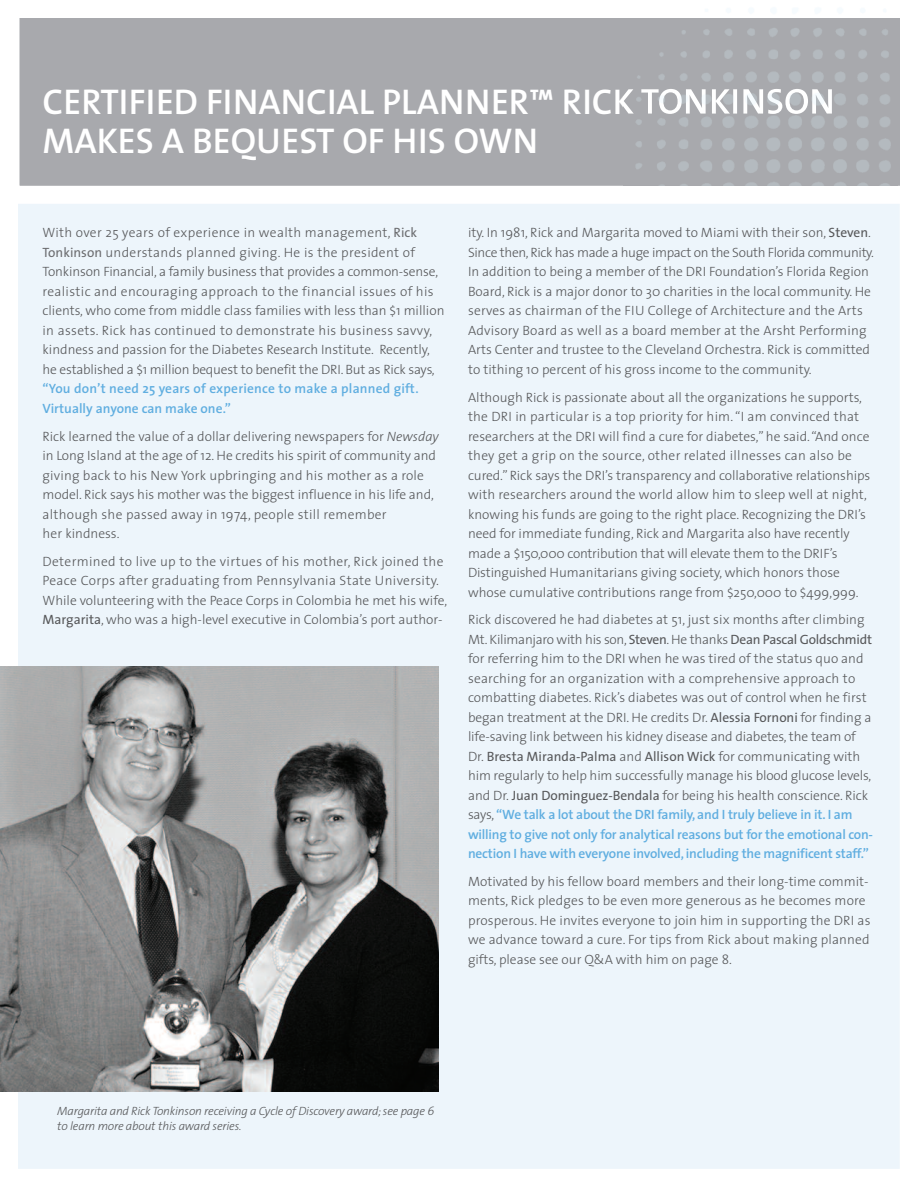
<style>
.page{position:relative;width:918px;height:1188px;background:#fff}
.page>*{position:absolute;margin:0;border:0;box-sizing:border-box;transform-origin:0 0}
.t1{font:600 36px/39px "The Sans";color:#fff}
.t2{font:300 13.5px/19.5px "The Sans";color:#57585a}
.t3{font:600 13.5px/19.5px "The Sans";letter-spacing:.015em;color:#60aee0}
.t4{font:italic 300 12px/15px "The Sans";letter-spacing:-.015em;color:#57585a}
.s1{font-weight:400;color:#6c6d70}
.s2{font-style:italic}
.s3{font-weight:400}
.s4{font-weight:600;color:#60aee0}
</style>
<div class="page">
<div style="left:18px;top:126px;width:882px;height:1043px;background:#edf5fb"></div>
<div style="left:20px;top:18px;width:880px;height:168px;background:#a8a9ad"></div>
<div style="left:2px;top:0;width:916px;height:204px;border:18px solid #fff"></div>
<img style="left:624px;top:0;width:274px;height:185px">
<img style="left:0;top:666px;width:439px;height:425px">
<h1 class="t1" style="left:43px;top:85px;width:794px">CERTIFIED FINANCIAL PLANNER™ RICK TONKINSON<br>MAKES A BEQUEST OF HIS OWN</h1>
<p class="t2" style="left:43px;top:224px;width:404px">With over 25 years of experience in wealth management, <span class="s1">Rick Tonkinson</span> understands planned giving. He is the president of Tonkinson Financial, a family business that provides a common-sense, realistic and encouraging approach to the financial issues of his clients, who come from middle class families with less than $1 million in assets. Rick has continued to demonstrate his business savvy, kindness and passion for the Diabetes Research Institute. Recently, he established a $1 million bequest to benefit the DRI. But as Rick says,</p>
<p class="t3" style="left:43px;top:380px;width:378px">“You don’t need 25 years of experience to make a planned gift.<br>Virtually anyone can make one.”</p>
<p class="t2" style="left:43px;top:428px;width:398px">Rick learned the value of a dollar delivering newspapers for <span class="s2">Newsday </span>in Long Island at the age of 12. He credits his spirit of community and giving back to his New York upbringing and his mother as a role model. Rick says his mother was the biggest influence in his life and, although she passed away in 1974, people still remember<br>her kindness.</p>
<p class="t2" style="left:43px;top:553px;width:406px">Determined to live up to the virtues of his mother, Rick joined the Peace Corps after graduating from Pennsylvania State University.<br>While volunteering with the Peace Corps in Colombia he met his wife, <span class="s3">Margarita</span>, who was a high-level executive in Colombia’s port author-</p>
<p class="t2" style="left:468px;top:224px;width:407px">ity. In 1981, Rick and Margarita moved to Miami with their son, <span class="s3">Steven</span>.<br>Since then,Rick has made a huge impact on the South Florida community.<br>In addition to being a member of the DRI Foundation’s Florida Region Board, Rick is a major donor to 30 charities in the local community. He serves as chairman of the FIU College of Architecture and the Arts Advisory Board as well as a board member at the Arsht Performing Arts Center and trustee to the Cleveland Orchestra. Rick is committed to tithing 10 percent of his gross income to the community.</p>
<p class="t2" style="left:468px;top:389px;width:404px">Although Rick is passionate about all the organizations he supports, the DRI in particular is a top priority for him.“I am convinced that researchers at the DRI will find a cure for diabetes,” he said.“And once they get a grip on the source, other related illnesses can also be cured.”Rick says the DRI’s transparency and collaborative relationships with researchers around the world allow him to sleep well at night, knowing his funds are going to the right place. Recognizing the DRI’s need for immediate funding, Rick and Margarita also have recently made a $150,000 contribution that will elevate them to the DRIF’s Distinguished Humanitarians giving society, which honors those whose cumulative contributions range from $250,000 to $499,999.</p>
<p class="t2" style="left:468px;top:611px;width:407px">Rick discovered he had diabetes at 51, just six months after climbing Mt. Kilimanjaro with his son, <span class="s3">Steven</span>. He thanks <span class="s3">Dean Pascal Goldschmidt </span>for referring him to the DRI when he was tired of the status quo and searching for an organization with a comprehensive approach to combatting diabetes. Rick’s diabetes was out of control when he first began treatment at the DRI. He credits Dr. <span class="s3">Alessia Fornoni</span> for finding a life-saving link between his kidney disease and diabetes, the team of Dr. <span class="s3">Bresta Miranda-Palma</span> and <span class="s3">Allison Wick</span> for communicating with him regularly to help him successfully manage his blood glucose levels, and Dr. <span class="s3">Juan Dominguez-Bendala</span> for being his health conscience. Rick says, <span class="s4">“We talk a lot about the DRI family, and I truly believe in it. I am willing to give not only for analytical reasons but for the emotional con&shy;nection I have with everyone involved, including the magnificent staff.”</span></p>
<p class="t2" style="left:468px;top:873px;width:404px">Motivated by his fellow board members and their long-time commit&shy;ments, Rick pledges to be even more generous as he becomes more prosperous. He invites everyone to join him in supporting the DRI as we advance toward a cure. For tips from Rick about making planned gifts, please see our Q&amp;A with him on page 8.</p>
<p class="t4" style="left:57px;top:1105px;width:378px">Margarita and Rick Tonkinson receiving a Cycle of Discovery award; see page 6 to learn more about this award series.</p>
</div>
